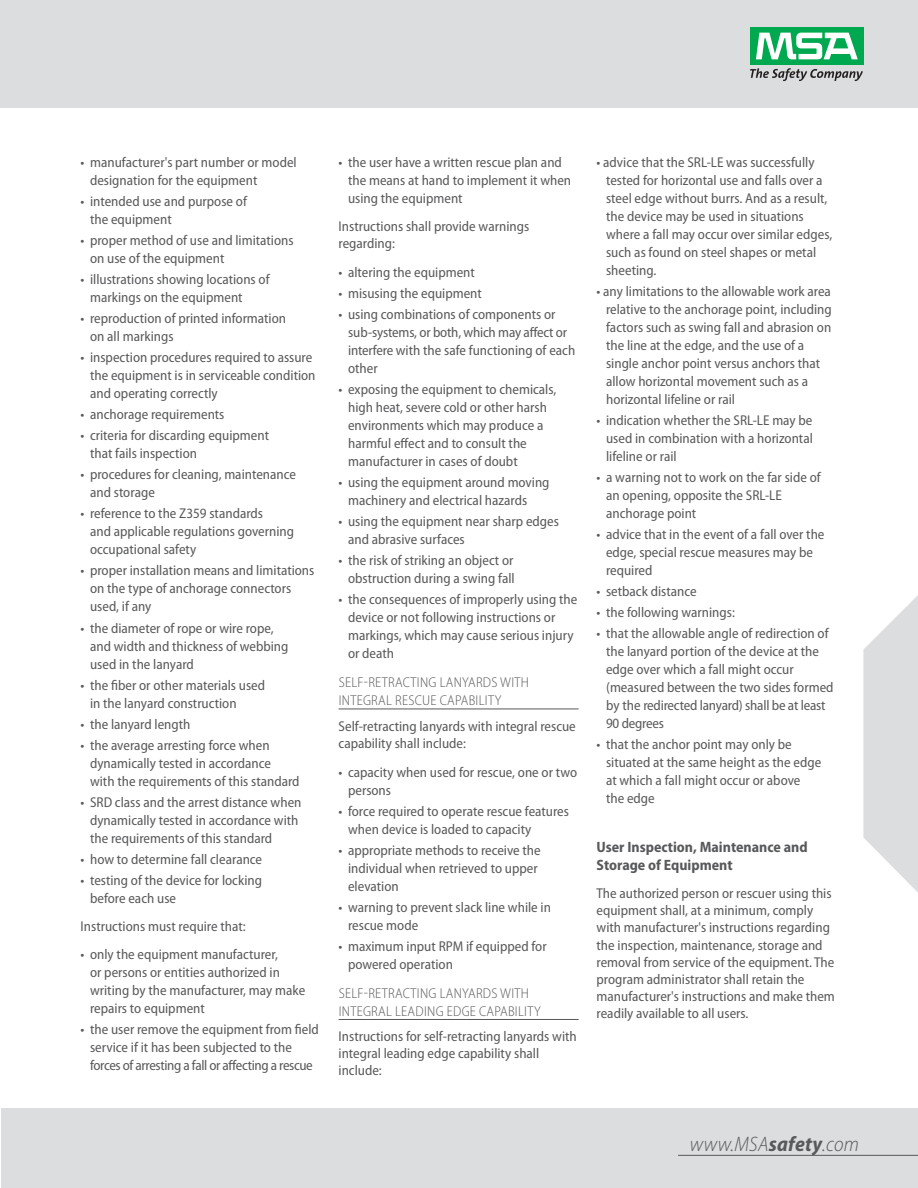
<style>
.page{position:relative;width:918px;height:1188px;background:#fff}
.page>*{position:absolute;margin:0;border:0;box-sizing:border-box;transform-origin:0 0}
.t1{font:italic 300 semi-condensed 21px "Myriad Pro";letter-spacing:.01em;color:#58595b}
.t2{font:700 semi-condensed 15px/18px "Myriad Pro";color:#58595b}
.t3{font:semi-condensed 14.25px/18px "Myriad Pro";color:#58595b}
.t4{font:300 semi-condensed 14.25px/18px "Myriad Pro";letter-spacing:.02em;color:#58595b}
.s1{font-weight:700}
</style>
<div class="page">
<div style="left:0;top:0;width:918px;height:108px;background:#dcddde"></div>
<div style="left:1px;top:1109px;width:917px;height:79px;background:#dcddde"></div>
<hr style="left:339px;top:709px;width:240px;height:1px;background:#58595b">
<hr style="left:339px;top:1019px;width:240px;height:1px;background:#58595b">
<hr style="left:678px;top:1155px;width:240px;height:1px;background:#58595b">
<div style="left:750px;top:27px;width:113px;height:38px;background:#00a94f"></div>
<svg style="left:756px;top:33px;width:102px;height:26px"></svg>
<svg style="left:750px;top:68px;width:113px;height:13px"></svg>
<svg style="left:863px;top:595px;width:55px;height:297px"></svg>
<p class="t3" style="left:90px;top:155px;width:208px;text-indent:-10px">• manufacturer's part number or model designation for the equipment</p>
<p class="t3" style="left:90px;top:194px;width:158px;text-indent:-10px">• intended use and purpose of the equipment</p>
<p class="t3" style="left:90px;top:233px;width:205px;text-indent:-10px">• proper method of use and limitations on use of the equipment</p>
<p class="t3" style="left:90px;top:272px;width:181px;text-indent:-10px">• illustrations showing locations of markings on the equipment</p>
<p class="t3" style="left:90px;top:311px;width:198px;text-indent:-10px">• reproduction of printed information on all markings</p>
<p class="t3" style="left:90px;top:350px;width:227px;text-indent:-10px">• inspection procedures required to assure the equipment is in serviceable condition and operating correctly</p>
<p class="t3" style="left:81px;top:407px;width:145px">• anchorage requirements</p>
<p class="t3" style="left:90px;top:428px;width:181px;text-indent:-10px">• criteria for discarding equipment that fails inspection</p>
<p class="t3" style="left:90px;top:467px;width:207px;text-indent:-10px">• procedures for cleaning, maintenance and storage</p>
<p class="t3" style="left:90px;top:506px;width:205px;text-indent:-10px">• reference to the Z359 standards<br>and applicable regulations governing occupational safety</p>
<p class="t3" style="left:90px;top:563px;width:226px;text-indent:-10px">• proper installation means and limitations on the type of anchorage connectors used, if any</p>
<p class="t3" style="left:90px;top:620px;width:200px;text-indent:-10px">• the diameter of rope or wire rope, and width and thickness of webbing used in the lanyard</p>
<p class="t3" style="left:90px;top:677px;width:177px;text-indent:-10px">• the fiber or other materials used in the lanyard construction</p>
<p class="t3" style="left:81px;top:716px;width:111px">• the lanyard length</p>
<p class="t3" style="left:90px;top:737px;width:211px;text-indent:-10px">• the average arresting force when dynamically tested in accordance<br>with the requirements of this standard</p>
<p class="t3" style="left:90px;top:794px;width:213px;text-indent:-10px">• SRD class and the arrest distance when dynamically tested in accordance with the requirements of this standard</p>
<p class="t3" style="left:81px;top:851px;width:183px">• how to determine fall clearance</p>
<p class="t3" style="left:90px;top:872px;width:173px;text-indent:-10px">• testing of the device for locking before each use</p>
<p class="t3" style="left:81px;top:918px;width:167px">Instructions must require that:</p>
<p class="t3" style="left:90px;top:947px;width:217px;text-indent:-10px">• only the equipment manufacturer,<br>or persons or entities authorized in writing by the manufacturer, may make repairs to equipment</p>
<p class="t3" style="left:90px;top:1022px;width:230px;text-indent:-10px">• the user remove the equipment from field service if it has been subjected to the forces of arresting a fall or affecting a rescue</p>
<p class="t3" style="left:348px;top:155px;width:225px;text-indent:-10px">• the user have a written rescue plan and the means at hand to implement it when using the equipment</p>
<p class="t3" style="left:339px;top:219px;width:192px;line-height:17.1px">Instructions shall provide warnings regarding:</p>
<p class="t3" style="left:339px;top:265px;width:138px">• altering the equipment</p>
<p class="t3" style="left:339px;top:286px;width:145px">• misusing the equipment</p>
<p class="t3" style="left:348px;top:307px;width:229px;text-indent:-10px">• using combinations of components or sub-systems, or both, which may affect or interfere with the safe functioning of each other</p>
<p class="t3" style="left:348px;top:382px;width:210px;text-indent:-10px">• exposing the equipment to chemicals, high heat, severe cold or other harsh environments which may produce a harmful effect and to consult the manufacturer in cases of doubt</p>
<p class="t3" style="left:348px;top:475px;width:203px;text-indent:-10px">• using the equipment around moving machinery and electrical hazards</p>
<p class="t3" style="left:348px;top:514px;width:212px;text-indent:-10px">• using the equipment near sharp edges and abrasive surfaces</p>
<p class="t3" style="left:339px;top:553px;width:178px;text-align:right">• the risk of striking an object or obstruction during a swing fall</p>
<p class="t3" style="left:348px;top:592px;width:231px;text-indent:-10px">• the consequences of improperly using the device or not following instructions or markings, which may cause serious injury or death</p>
<p class="t4" style="left:339px;top:674px;width:192px">SELF-RETRACTING LANYARDS WITH<br>INTEGRAL RESCUE CAPABILITY</p>
<p class="t3" style="left:339px;top:719px;width:239px;line-height:17.1px">Self-retracting lanyards with integral rescue capability shall include:</p>
<p class="t3" style="left:348px;top:764px;width:231px;text-indent:-10px">• capacity when used for rescue, one or two persons</p>
<p class="t3" style="left:348px;top:803px;width:222px;text-indent:-10px">• force required to operate rescue features when device is loaded to capacity</p>
<p class="t3" style="left:348px;top:842px;width:194px;text-indent:-10px">• appropriate methods to receive the individual when retrieved to upper elevation</p>
<p class="t3" style="left:348px;top:899px;width:204px;text-indent:-10px">• warning to prevent slack line while in rescue mode</p>
<p class="t3" style="left:348px;top:938px;width:200px;text-indent:-10px">• maximum input RPM if equipped for powered operation</p>
<p class="t4" style="left:339px;top:985px;width:204px">SELF-RETRACTING LANYARDS WITH<br>INTEGRAL LEADING EDGE CAPABILITY</p>
<p class="t3" style="left:339px;top:1029px;width:240px;line-height:17.1px">Instructions for self-retracting lanyards with integral leading edge capability shall include:</p>
<p class="t3" style="left:606px;top:155px;width:228px;text-indent:-10px">• advice that the SRL-LE was successfully tested for horizontal use and falls over a steel edge without burrs. And as a result, the device may be used in situations where a fall may occur over similar edges, such as found on steel shapes or metal sheeting.</p>
<p class="t3" style="left:606px;top:284px;width:227px;text-indent:-10px">• any limitations to the allowable work area relative to the anchorage point, including factors such as swing fall and abrasion on the line at the edge, and the use of a single anchor point versus anchors that allow horizontal movement such as a horizontal lifeline or rail</p>
<p class="t3" style="left:606px;top:413px;width:208px;text-align:justify;text-indent:-10px">• indication whether the SRL-LE may be used in combination with a horizontal lifeline or rail</p>
<p class="t3" style="left:606px;top:470px;width:216px;text-indent:-10px">• a warning not to work on the far side of an opening, opposite the SRL-LE anchorage point</p>
<p class="t3" style="left:606px;top:527px;width:220px;text-indent:-10px">• advice that in the event of a fall over the edge, special rescue measures may be required</p>
<p class="t3" style="left:597px;top:584px;width:101px">• setback distance</p>
<p class="t3" style="left:597px;top:605px;width:140px">• the following warnings:</p>
<p class="t3" style="left:606px;top:626px;width:229px;text-indent:-10px">• that the allowable angle of redirection of the lanyard portion of the device at the edge over which a fall might occur (measured between the two sides formed by the redirected lanyard) shall be at least 90 degrees</p>
<p class="t3" style="left:606px;top:737px;width:217px;text-indent:-10px">• that the anchor point may only be situated at the same height as the edge at which a fall might occur or above the edge</p>
<p class="t2" style="left:597px;top:839px;width:213px">User Inspection, Maintenance and<br>Storage of Equipment</p>
<p class="t3" style="left:597px;top:886px;width:240px;line-height:17.1px">The authorized person or rescuer using this equipment shall, at a minimum, comply with manufacturer's instructions regarding the inspection, maintenance, storage and removal from service of the equipment. The program administrator shall retain the manufacturer's instructions and make them readily available to all users.</p>
<h1 class="t1" style="left:690px;top:1131px;width:170px">www.MSA<span class="s1">safety</span>.com</h1>
</div>
